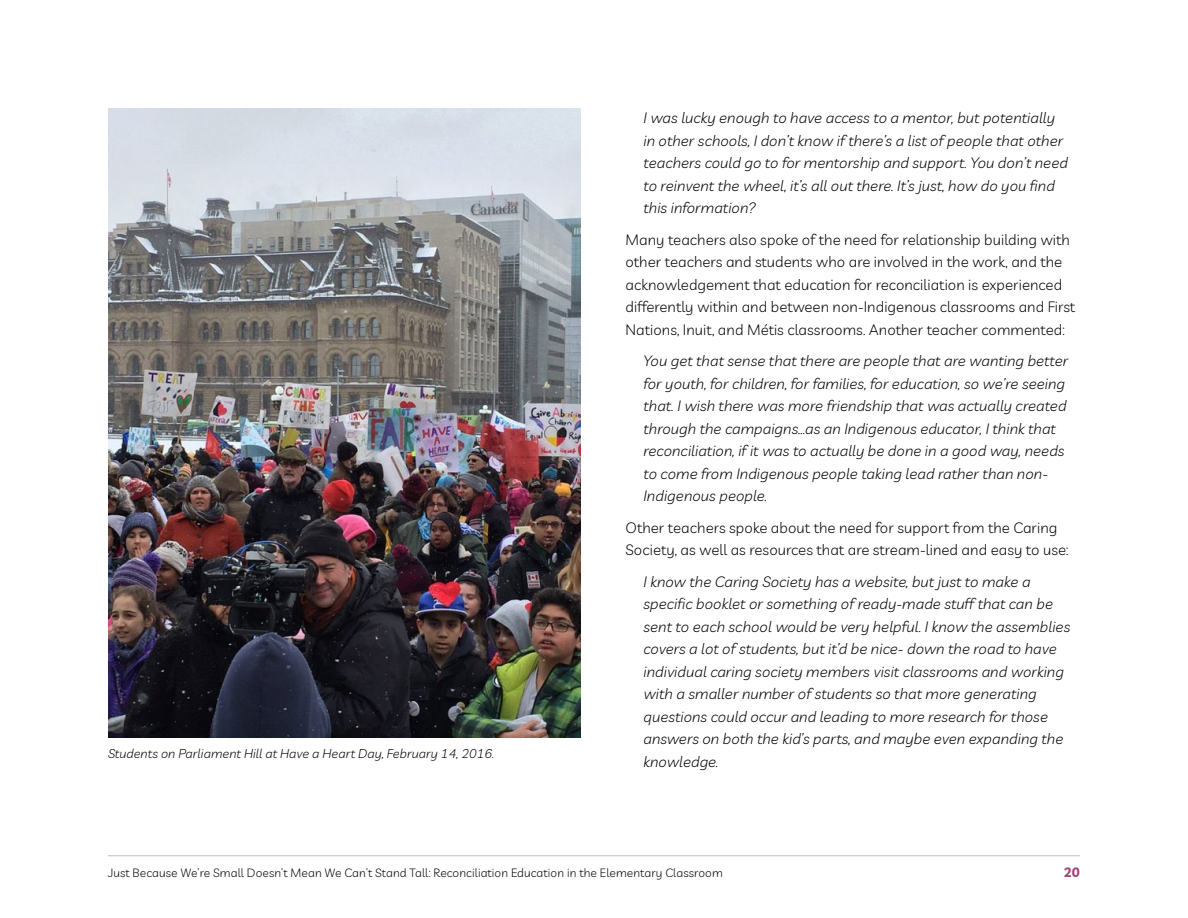
<style>
.page{position:relative;width:1188px;height:918px;background:#fff}
.page>*{position:absolute;margin:0;border:0;box-sizing:border-box;transform-origin:0 0}
.body_indent_38400{font:italic 300 15px/22.5px "Livvic";letter-spacing:.005em;color:#000}
.body_38400{font:300 15px/22.5px "Livvic";letter-spacing:.005em;color:#000}
.t1{font:700 13.5px "Livvic";color:#a04374}
.caption_38400{font:italic 300 12.75px "Livvic";letter-spacing:.005em;color:#000}
.t2{font:300 12px "Livvic";letter-spacing:.01em;color:#000}
</style>
<div class="page">
<hr style="left:108px;top:855px;width:972px;height:1px;background:#bcbec0">
<img style="left:108px;top:108px;width:472px;height:630px">
<p class="caption_38400" style="left:108px;top:744px;width:388px">Students on Parliament Hill at Have a Heart Day, February 14, 2016.</p>
<p class="body_indent_38400" style="left:644px;top:106px;width:426px">I was lucky enough to have access to a mentor, but potentially in other schools, I don’t know if there’s a list of people that other teachers could go to for mentorship and support. You don’t need to reinvent the wheel, it’s all out there. It’s just, how do you find this information?</p>
<p class="body_38400" style="left:626px;top:227px;width:451px">Many teachers also spoke of the need for relationship building with other teachers and students who are involved in the work, and the acknowledgement that education for reconciliation is experienced differently within and between non-Indigenous classrooms and First Nations, Inuit, and Métis classrooms. Another teacher commented:</p>
<p class="body_indent_38400" style="left:644px;top:349px;width:426px">You get that sense that there are people that are wanting better for youth, for children, for families, for education, so we’re seeing that. I wish there was more friendship that was actually created through the campaigns...as an Indigenous educator, I think that reconciliation, if it was to actually be done in a good way, needs to come from Indigenous people taking lead rather than non-Indigenous people.</p>
<p class="body_38400" style="left:626px;top:515px;width:444px">Other teachers spoke about the need for support from the Caring<br>Society, as well as resources that are stream-lined and easy to use:</p>
<p class="body_indent_38400" style="left:644px;top:569px;width:428px">I know the Caring Society has a website, but just to make a specific booklet or something of ready-made stuff that can be sent to each school would be very helpful. I know the assemblies covers a lot of students, but it’d be nice- down the road to have individual caring society members visit classrooms and working with a smaller number of students so that more generating questions could occur and leading to more research for those answers on both the kid’s parts, and maybe even expanding the knowledge.</p>
<p class="t2" style="left:108px;top:864px;width:616px">Just Because We’re Small Doesn’t Mean We Can’t Stand Tall: Reconciliation Education in the Elementary Classroom</p>
<p class="t1" style="left:1064px;top:862px;width:18px">20</p>
</div>
